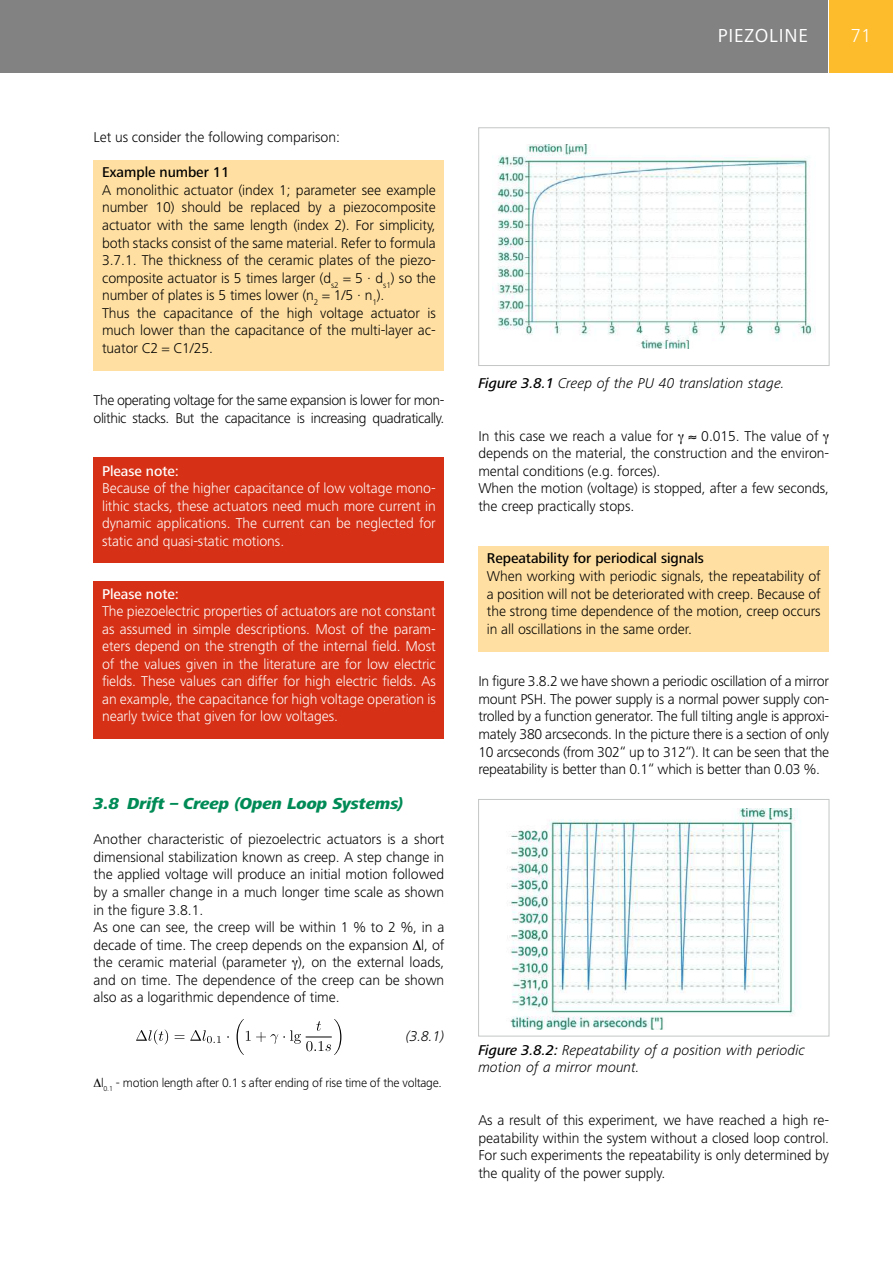
<style>
.page{position:relative;width:893px;height:1263px;background:#fff}
.page>*{position:absolute;margin:0;border:0;box-sizing:border-box;transform-origin:0 0}
.t1{font:19.5px "Frutiger Next LT";letter-spacing:.04em;color:#fff}
.t2{font:300 19.5px "Frutiger Next LT";color:#fff}
.t3{font:italic 800 16.5px "Frutiger Next LT";letter-spacing:-.005em;color:#008b56}
.t4{font:300 14.7px/17.5px "Frutiger Next LT";letter-spacing:-.005em;color:#000}
.t5{font:300 14.7px/17.5px "Frutiger Next LT";letter-spacing:-.005em;color:#fff;text-align:justify}
.t6{font:italic 300 14.7px/17.5px "Frutiger Next LT";letter-spacing:-.005em;color:#000}
.t7{font:300 14.7px/17.5px "Frutiger Next LT";letter-spacing:-.03em;color:#000}
.t8{font:500 14.7px "Frutiger Next LT";letter-spacing:-.005em;color:#000}
.t9{font:500 14.7px "Frutiger Next LT";letter-spacing:-.005em;color:#fff}
.t10{font:300 12.75px "Frutiger Next LT";letter-spacing:-.02em;color:#000}
.s1{font-weight:500}
</style>
<div class="page">
<div style="left:0;top:0;width:827px;height:72px;background:#818281"></div>
<div style="left:829px;top:0;width:64px;height:72px;background:#fdbc2c"></div>
<div style="left:94px;top:160px;width:350px;height:210px;background:#ffe0a2"></div>
<div style="left:478px;top:546px;width:351px;height:105px;background:#ffe0a2"></div>
<div style="left:94px;top:458px;width:350px;height:105px;background:#d63116"></div>
<div style="left:94px;top:581px;width:350px;height:158px;background:#d63116"></div>
<svg style="left:136px;top:1029px;width:32px;height:15px"></svg>
<svg style="left:175px;top:1030px;width:46px;height:13px"></svg>
<svg style="left:237px;top:1019px;width:104px;height:36px"></svg>
<img style="left:496px;top:145px;width:319px;height:204px">
<div style="left:478px;top:128px;width:351px;height:238px;border:1px solid #c4c5c5"></div>
<img style="left:509px;top:809px;width:289px;height:221px">
<div style="left:478px;top:799px;width:351px;height:237px;border:1px solid #c4c5c5"></div>
<h1 class="t1" style="left:718px;top:25px;width:92px">PIEZOLINE</h1>
<h1 class="t2" style="left:851px;top:25px;width:22px">71</h1>
<p class="t4" style="left:94px;top:129px;width:248px">Let us consider the following comparison:</p>
<p class="t8" style="left:102px;top:164px;width:129px">Example number 11</p>
<p class="t4" style="left:102px;top:181px;width:335px">A monolithic actuator (index 1; parameter see example number 10) should be replaced by a piezocomposite actuator with the same length (index 2). For simplicity, both stacks consist of the same material. Refer to formula 3.7.1. The thickness of the ceramic plates of the piezo&shy;composite actuator is 5 times larger (d<sub>s2</sub> = 5 · d<sub>s1</sub>) so the number of plates is 5 times lower (n<sub>2</sub> = 1/5 · n<sub>1</sub>).<br>Thus the capacitance of the high voltage actuator is much lower than the capacitance of the multi-layer ac&shy;tuator C2 = C1/25.</p>
<p class="t7" style="left:94px;top:392px;width:352px">The operating voltage for the same expansion is lower for mon&shy;olithic stacks. But the capacitance is increasing quadratically.</p>
<p class="t9" style="left:102px;top:463px;width:78px">Please note:</p>
<p class="t5" style="left:102px;top:480px;width:335px">Because of the higher capacitance of low voltage mono&shy;lithic stacks, these actuators need much more current in dynamic applications. The current can be neglected for static and quasi-static motions.</p>
<p class="t9" style="left:102px;top:585px;width:78px">Please note:</p>
<p class="t5" style="left:102px;top:602px;width:335px">The piezoelectric properties of actuators are not constant as assumed in simple descriptions. Most of the param&shy;eters depend on the strength of the internal field. Most of the values given in the literature are for low electric fields. These values can differ for high electric fields. As an example, the capacitance for high voltage operation is nearly twice that given for low voltages.</p>
<p class="t3" style="left:94px;top:794px;width:311px">3.8 Drift – Creep (Open Loop Systems)</p>
<p class="t4" style="left:94px;top:831px;width:352px">Another characteristic of piezoelectric actuators is a short dimensional stabilization known as creep. A step change in the applied voltage will produce an initial motion followed by a smaller change in a much longer time scale as shown in the figure 3.8.1.<br>As one can see, the creep will be within 1 % to 2 %, in a decade of time. The creep depends on the expansion l, of the ceramic material (parameter ), on the external loads, and on time. The dependence of the creep can be shown also as a logarithmic dependence of time.</p>
<p class="t6" style="left:406px;top:1028px;width:40px">(3.8.1)</p>
<p class="t10" style="left:101px;top:1076px;width:342px">l<sub>0.1</sub> - motion length after 0.1 s after ending of rise time of the voltage.</p>
<p class="t6" style="left:478px;top:374px;width:308px"><span class="s1">Figure 3.8.1</span> Creep of the PU 40 translation stage.</p>
<p class="t4" style="left:478px;top:427px;width:352px">In this case we reach a value for ≈ 0.015. The value of depends on the material, the construction and the environ&shy;mental conditions (e.g. forces).<br>When the motion (voltage) is stopped, after a few seconds, the creep practically stops.</p>
<p class="t8" style="left:487px;top:550px;width:219px">Repeatability for periodical signals</p>
<p class="t4" style="left:487px;top:567px;width:335px;text-align:justify">When working with periodic signals, the repeatability of a position will not be deteriorated with creep. Because of the strong time dependence of the motion, creep occurs in all oscillations in the same order.</p>
<p class="t4" style="left:478px;top:673px;width:352px;text-align:justify">In figure 3.8.2 we have shown a periodic oscillation of a mirror mount PSH. The power supply is a normal power supply con&shy;trolled by a function generator. The full tilting angle is approxi&shy;mately 380 arcseconds. In the picture there is a section of only 10 arcseconds (from 302“ up to 312“). It can be seen that the repeatability is better than 0.1“ which is better than 0.03 %.</p>
<p class="t6" style="left:478px;top:1041px;width:328px"><span class="s1">Figure 3.8.2:</span> Repeatability of a position with periodic motion of a mirror mount.</p>
<p class="t4" style="left:478px;top:1111px;width:352px;text-align:justify">As a result of this experiment, we have reached a high re&shy;peatability within the system without a closed loop control.<br>For such experiments the repeatability is only determined by the quality of the power supply.</p>
</div>
